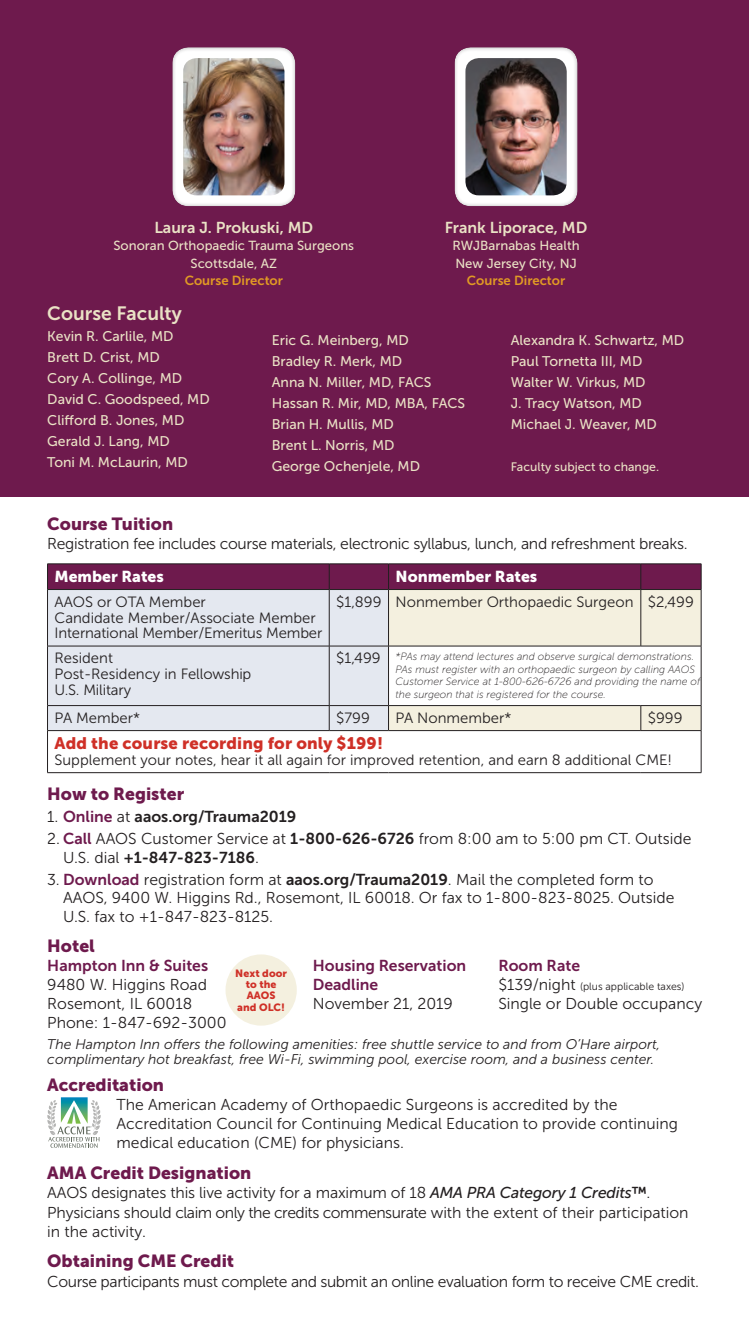
<style>
.page{position:relative;width:749px;height:1323px;background:#fff}
.page>*{position:absolute;margin:0;border:0;box-sizing:border-box;transform-origin:0 0}
.t1{font:19.25px "Museo Sans 700";color:#eae2c5}
.t2{font:17.5px "Museo Sans 900";color:#6e1a4d}
.t3{font:16.62px "Museo Sans 900";letter-spacing:.01em;color:#cf3027}
.t4{font:15.75px/19.2px "Museo Sans 300";color:#231f20}
.t5{font:15.75px "Museo Sans 300";letter-spacing:-.02em;color:#231f20}
.t6{font:15.75px "Museo Sans 300";letter-spacing:-.025em;color:#231f20}
.t7{font:15.75px "Museo Sans 700";color:#231f20}
.t8{font:15.75px/19.2px "Museo Sans 700";color:#6e1a4d}
.t9{font:15.75px "Museo Sans 700";color:#eae2c5}
.t10{font:15.75px "Museo Sans 900";color:#fff}
.t11{font:14.88px/15.8px "Museo Sans 300";color:#231f20}
.t12{font:14px/21px "Museo Sans 500";color:#eae2c5}
.t13{font:italic 14px/15.8px "Museo Sans 300";color:#231f20}
.t14{font:13.12px/17.5px "Museo Sans 500";color:#eae2c5;text-align:center}
.t15{font:13.12px "Museo Sans 700";color:#e19a24}
.t16{font:12.25px "Museo Sans 500";color:#eae2c5}
.t17{font:italic 10.5px/12.6px "Museo Sans 100";color:#231f20}
.t18{font:10.5px "Museo Sans 300";color:#231f20}
.t19{font:10.5px/11.2px "Museo Sans 900";letter-spacing:.005em;color:#cf3027;text-align:center}
.s1{font-family:"Museo Sans 300";font-style:normal;font-size:14.88px}
.s2{font-family:"Museo Sans 300"}
.s3{color:#6e1a4d}
.s4{font-family:"Museo Sans 700";color:#6e1a4d}
.s5{font-family:"Museo Sans 700"}
.s6{font-size:15.75px}
.s7{font-family:"Museo Sans 500";font-style:italic}
</style>
<div class="page">
<div style="left:0;top:0;width:748px;height:496px;background:#6e1a4d"></div>
<div style="left:48px;top:590px;width:340px;height:140px;background:#e4e8f0"></div>
<svg style="left:389px;top:590px;width:311px;height:140px;fill:#f4f0df"></svg>
<div style="left:47px;top:564px;width:654px;height:25px;background:#6e1a4d"></div>
<hr style="left:47px;top:589px;width:282px;height:1px;background:#231f20">
<hr style="left:47px;top:590px;width:1px;height:56px;background:#231f20">
<hr style="left:329px;top:589px;width:59px;height:1px;background:#231f20">
<hr style="left:329px;top:590px;width:1px;height:56px;background:#231f20">
<hr style="left:388px;top:589px;width:252px;height:1px;background:#231f20">
<hr style="left:388px;top:590px;width:1px;height:56px;background:#231f20">
<hr style="left:640px;top:589px;width:61px;height:1px;background:#231f20">
<hr style="left:640px;top:590px;width:1px;height:56px;background:#231f20">
<hr style="left:700px;top:590px;width:1px;height:56px;background:#231f20">
<hr style="left:47px;top:646px;width:282px;height:1px;background:#231f20">
<hr style="left:47px;top:646px;width:1px;height:59px;background:#231f20">
<hr style="left:329px;top:646px;width:59px;height:1px;background:#231f20">
<hr style="left:329px;top:646px;width:1px;height:59px;background:#231f20">
<hr style="left:388px;top:646px;width:252px;height:1px;background:#231f20">
<hr style="left:388px;top:646px;width:1px;height:59px;background:#231f20">
<hr style="left:640px;top:646px;width:61px;height:1px;background:#231f20">
<hr style="left:700px;top:646px;width:1px;height:59px;background:#231f20">
<hr style="left:47px;top:705px;width:282px;height:1px;background:#231f20">
<svg style="left:47px;top:706px;width:1px;height:24px"></svg>
<hr style="left:329px;top:705px;width:59px;height:1px;background:#231f20">
<svg style="left:329px;top:706px;width:1px;height:24px"></svg>
<hr style="left:388px;top:705px;width:252px;height:1px;background:#231f20">
<svg style="left:388px;top:706px;width:1px;height:24px"></svg>
<hr style="left:640px;top:705px;width:61px;height:1px;background:#231f20">
<svg style="left:640px;top:706px;width:1px;height:24px"></svg>
<svg style="left:700px;top:706px;width:1px;height:24px"></svg>
<hr style="left:47px;top:730px;width:282px;height:1px;background:#231f20">
<hr style="left:47px;top:731px;width:1px;height:41px;background:#231f20">
<hr style="left:329px;top:730px;width:59px;height:1px;background:#231f20">
<hr style="left:388px;top:730px;width:252px;height:1px;background:#231f20">
<hr style="left:640px;top:730px;width:61px;height:1px;background:#231f20">
<hr style="left:700px;top:731px;width:1px;height:41px;background:#231f20">
<hr style="left:47px;top:772px;width:282px;height:1px;background:#231f20">
<hr style="left:329px;top:772px;width:59px;height:1px;background:#231f20">
<hr style="left:388px;top:772px;width:252px;height:1px;background:#231f20">
<hr style="left:640px;top:772px;width:61px;height:1px;background:#231f20">
<div style="left:170px;top:46px;width:126px;height:163px;background:#231f20;opacity:.5"></div>
<img style="left:183px;top:58px;width:101px;height:137px">
<div style="left:451px;top:46px;width:126px;height:163px;background:#231f20;opacity:.5"></div>
<img style="left:465px;top:58px;width:101px;height:137px">
<svg style="left:47px;top:1097px;width:54px;height:51px"></svg>
<div style="left:225px;top:954px;width:71px;height:72px;background:#f4f0df;border-radius:50%"></div>
<p class="t9" style="left:154px;top:219px;width:160px">Laura J. Prokuski, MD</p>
<p class="t14" style="left:113px;top:237px;width:242px">Sonoran Orthopaedic Trauma Surgeons<br>Scottsdale, AZ</p>
<p class="t15" style="left:184px;top:273px;width:100px">Course Director</p>
<p class="t9" style="left:444px;top:219px;width:144px">Frank Liporace, MD</p>
<p class="t14" style="left:452px;top:237px;width:129px;text-align:left">RWJBarnabas Health<br>New Jersey City, NJ</p>
<p class="t15" style="left:466px;top:273px;width:100px">Course Director</p>
<p class="t1" style="left:47px;top:303px;width:136px">Course Faculty</p>
<p class="t12" style="left:47px;top:326px;width:164px">Kevin R. Carlile, MD<br>Brett D. Crist, MD<br>Cory A. Collinge, MD<br>David C. Goodspeed, MD<br>Clifford B. Jones, MD<br>Gerald J. Lang, MD<br>Toni M. McLaurin, MD</p>
<p class="t12" style="left:271px;top:330px;width:195px">Eric G. Meinberg, MD<br>Bradley R. Merk, MD<br>Anna N. Miller, MD, FACS<br>Hassan R. Mir, MD, MBA, FACS<br>Brian H. Mullis, MD<br>Brent L. Norris, MD<br>George Ochenjele, MD</p>
<p class="t12" style="left:510px;top:330px;width:175px">Alexandra K. Schwartz, MD<br>Paul Tornetta III, MD<br>Walter W. Virkus, MD<br>J. Tracy Watson, MD<br>Michael J. Weaver, MD</p>
<p class="t16" style="left:510px;top:460px;width:150px">Faculty subject to change.</p>
<p class="t2" style="left:47px;top:513px;width:127px">Course Tuition</p>
<p class="t5" style="left:47px;top:535px;width:641px">Registration fee includes course materials, electronic syllabus, lunch, and refreshment breaks.</p>
<p class="t10" style="left:54px;top:568px;width:111px">Member Rates</p>
<p class="t10" style="left:395px;top:568px;width:143px">Nonmember Rates</p>
<p class="t11" style="left:54px;top:594px;width:269px">AAOS or OTA Member<br>Candidate Member/Associate Member<br>International Member/Emeritus Member</p>
<p class="t11" style="left:336px;top:594px;width:359px">$1,899 Nonmember Orthopaedic Surgeon $2,499</p>
<p class="t11" style="left:54px;top:651px;width:198px">Resident<br>Post-Residency in Fellowship<br>U.S. Military</p>
<p class="t17" style="left:395px;top:650px;width:306px;text-indent:-59px"><span class="s1">$1,499</span> *PAs may attend lectures and observe surgical demonstrations.<br>PAs must register with an orthopaedic surgeon by calling AAOS Customer Service at 1-800-626-6726 and providing the name of the surgeon that is registered for the course.</p>
<p class="t11" style="left:54px;top:710px;width:87px">PA Member*</p>
<p class="t11" style="left:336px;top:710px;width:35px">$799</p>
<p class="t11" style="left:395px;top:710px;width:117px">PA Nonmember*</p>
<p class="t11" style="left:647px;top:710px;width:36px">$999</p>
<p class="t3" style="left:54px;top:734px;width:330px">Add the course recording for only $199!</p>
<p class="t11" style="left:54px;top:752px;width:618px">Supplement your notes, hear it all again for improved retention, and earn 8 additional CME!</p>
<p class="t2" style="left:47px;top:784px;width:138px">How to Register</p>
<p class="t7" style="left:47px;top:808px;width:250px"><span class="s2">1.</span> <span class="s3">Online</span> <span class="s2">at</span> aaos.org/Trauma2019</p>
<p class="t4" style="left:47px;top:829px;width:645px">2. <span class="s4">Call</span> AAOS Customer Service at <span class="s5">1-800-626-6726</span> from 8:00 am to 5:00 pm CT. Outside</p>
<p class="t7" style="left:63px;top:848px;width:197px"><span class="s2">U.S. dial</span> +1-847-823-7186<span class="s2">.</span></p>
<p class="t4" style="left:63px;top:870px;width:612px;line-height:18.4px;text-indent:-16px">3. <span class="s4">Download</span> registration form at <span class="s5">aaos.org/Trauma2019</span>. Mail the completed form to<br>AAOS, 9400 W. Higgins Rd., Rosemont, IL 60018. Or fax to 1-800-823-8025. Outside<br>U.S. fax to +1-847-823-8125.</p>
<p class="t2" style="left:47px;top:936px;width:49px">Hotel</p>
<p class="t8" style="left:47px;top:956px;width:162px">Hampton Inn &amp; Suites</p>
<p class="t4" style="left:47px;top:975px;width:181px">9480 W. Higgins Road<br>Rosemont, IL 60018<br>Phone: 1-847-692-3000</p>
<p class="t19" style="left:235px;top:967px;width:53px">Next door to the<br>AAOS<br>and OLC!</p>
<p class="t8" style="left:312px;top:956px;width:155px">Housing Reservation<br>Deadline</p>
<p class="t4" style="left:312px;top:994px;width:142px">November 21, 2019</p>
<p class="t8" style="left:498px;top:956px;width:83px">Room Rate</p>
<p class="t18" style="left:498px;top:981px;width:188px"><span class="s6">$139/night</span> (plus applicable taxes)</p>
<p class="t4" style="left:498px;top:994px;width:205px">Single or Double occupancy</p>
<p class="t13" style="left:47px;top:1036px;width:614px">The Hampton Inn offers the following amenities: free shuttle service to and from O’Hare airport, complimentary hot breakfast, free Wi-Fi, swimming pool, exercise room, and a business center.</p>
<p class="t2" style="left:47px;top:1075px;width:118px">Accreditation</p>
<p class="t4" style="left:116px;top:1095px;width:562px">The American Academy of Orthopaedic Surgeons is accredited by the<br>Accreditation Council for Continuing Medical Education to provide continuing medical education (CME) for physicians.</p>
<p class="t2" style="left:47px;top:1163px;width:205px">AMA Credit Designation</p>
<p class="t4" style="left:47px;top:1183px;width:642px">AAOS designates this live activity for a maximum of 18 <span class="s7">AMA PRA Category 1 Credits</span><span class="s5">™</span>.<br>Physicians should claim only the credits commensurate with the extent of their participation in the activity.</p>
<p class="t2" style="left:47px;top:1251px;width:188px">Obtaining CME Credit</p>
<p class="t6" style="left:47px;top:1273px;width:652px">Course participants must complete and submit an online evaluation form to receive CME credit.</p>
</div>
